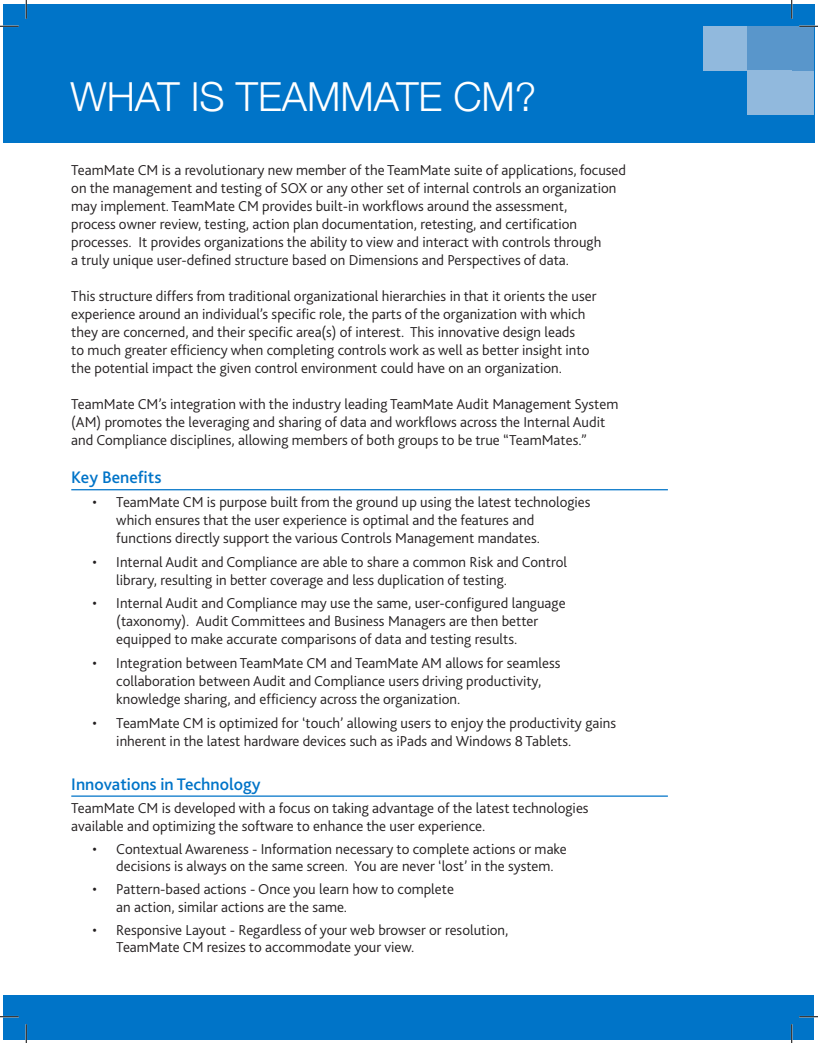
<style>
.page{position:relative;width:818px;height:1043px;background:#fff}
.page>*{position:absolute;margin:0;border:0;box-sizing:border-box;transform-origin:0 0}
.Subheads{font:300 40px "Helvetica Neue";color:#fff}
.Subheads-2{font:500 17.5px "Bliss 2";color:#0074c8}
.Subheads-3{font:300 15px/18px "Bliss 2";color:#231f20}
</style>
<div class="page">
<div style="left:4px;top:4px;width:810px;height:138px;background:#0074c8"></div>
<div style="left:4px;top:995px;width:810px;height:44px;background:#0074c8"></div>
<div style="left:703px;top:26px;width:44px;height:44px;background:#91b9dd"></div>
<div style="left:792px;top:70px;width:22px;height:44px;background:#91b9dd"></div>
<div style="left:747px;top:26px;width:44px;height:44px;background:#5996cb"></div>
<div style="left:792px;top:26px;width:22px;height:44px;background:#5996cb"></div>
<div style="left:747px;top:70px;width:44px;height:44px;background:#91b9dd"></div>
<hr style="left:71px;top:489px;width:597px;height:1px;background:#0074c8">
<hr style="left:71px;top:795px;width:597px;height:1px;background:#0074c8">
<svg style="left:0;top:25px;width:19px;height:2px"></svg>
<svg style="left:799px;top:25px;width:19px;height:2px"></svg>
<svg style="left:0;top:1015px;width:19px;height:2px"></svg>
<svg style="left:799px;top:1015px;width:19px;height:2px"></svg>
<svg style="left:25px;top:0;width:2px;height:19px"></svg>
<svg style="left:25px;top:1024px;width:2px;height:18px"></svg>
<svg style="left:790px;top:0;width:2px;height:19px"></svg>
<svg style="left:790px;top:1024px;width:2px;height:18px"></svg>
<p class="Subheads" style="left:70px;top:64px;width:467px">WHAT IS TEAMMATE CM?</p>
<p class="Subheads-3" style="left:71px;top:160px;width:556px">TeamMate CM is a revolutionary new member of the TeamMate suite of applications, focused on the management and testing of SOX or any other set of internal controls an organization may implement. TeamMate CM provides built-in workflows around the assessment,<br>process owner review, testing, action plan documentation, retesting, and certification processes. It provides organizations the ability to view and interact with controls through<br>a truly unique user-defined structure based on Dimensions and Perspectives of data.</p>
<p class="Subheads-3" style="left:71px;top:286px;width:526px">This structure differs from traditional organizational hierarchies in that it orients the user experience around an individual’s specific role, the parts of the organization with which they are concerned, and their specific area(s) of interest. This innovative design leads<br>to much greater efficiency when completing controls work as well as better insight into the potential impact the given control environment could have on an organization.</p>
<p class="Subheads-3" style="left:71px;top:394px;width:548px">TeamMate CM’s integration with the industry leading TeamMate Audit Management System (AM) promotes the leveraging and sharing of data and workflows across the Internal Audit and Compliance disciplines, allowing members of both groups to be true “TeamMates.”</p>
<p class="Subheads-2" style="left:71px;top:467px;width:92px">Key Benefits</p>
<p class="Subheads-3" style="left:116px;top:493px;width:476px;text-indent:-24px">• TeamMate CM is purpose built from the ground up using the latest technologies which ensures that the user experience is optimal and the features and functions directly support the various Controls Management mandates.</p>
<p class="Subheads-3" style="left:116px;top:552px;width:452px;text-indent:-24px">• Internal Audit and Compliance are able to share a common Risk and Control library, resulting in better coverage and less duplication of testing.</p>
<p class="Subheads-3" style="left:116px;top:594px;width:451px;text-indent:-24px">• Internal Audit and Compliance may use the same, user-configured language (taxonomy). Audit Committees and Business Managers are then better equipped to make accurate comparisons of data and testing results.</p>
<p class="Subheads-3" style="left:116px;top:653px;width:445px;text-indent:-24px">• Integration between TeamMate CM and TeamMate AM allows for seamless collaboration between Audit and Compliance users driving productivity, knowledge sharing, and efficiency across the organization.</p>
<p class="Subheads-3" style="left:116px;top:713px;width:501px;text-indent:-24px">• TeamMate CM is optimized for ‘touch’ allowing users to enjoy the productivity gains inherent in the latest hardware devices such as iPads and Windows 8 Tablets.</p>
<p class="Subheads-2" style="left:71px;top:773px;width:191px">Innovations in Technology</p>
<p class="Subheads-3" style="left:71px;top:799px;width:519px;line-height:17.5px">TeamMate CM is developed with a focus on taking advantage of the latest technologies available and optimizing the software to enhance the user experience.</p>
<p class="Subheads-3" style="left:116px;top:839px;width:452px;line-height:17.5px;text-indent:-24px">• Contextual Awareness - Information necessary to complete actions or make decisions is always on the same screen. You are never ‘lost’ in the system.</p>
<p class="Subheads-3" style="left:116px;top:880px;width:339px;line-height:17.5px;text-indent:-24px">• Pattern-based actions - Once you learn how to complete an action, similar actions are the same.</p>
<p class="Subheads-3" style="left:116px;top:920px;width:393px;line-height:17.5px;text-indent:-24px">• Responsive Layout - Regardless of your web browser or resolution,<br>TeamMate CM resizes to accommodate your view.</p>
</div>
